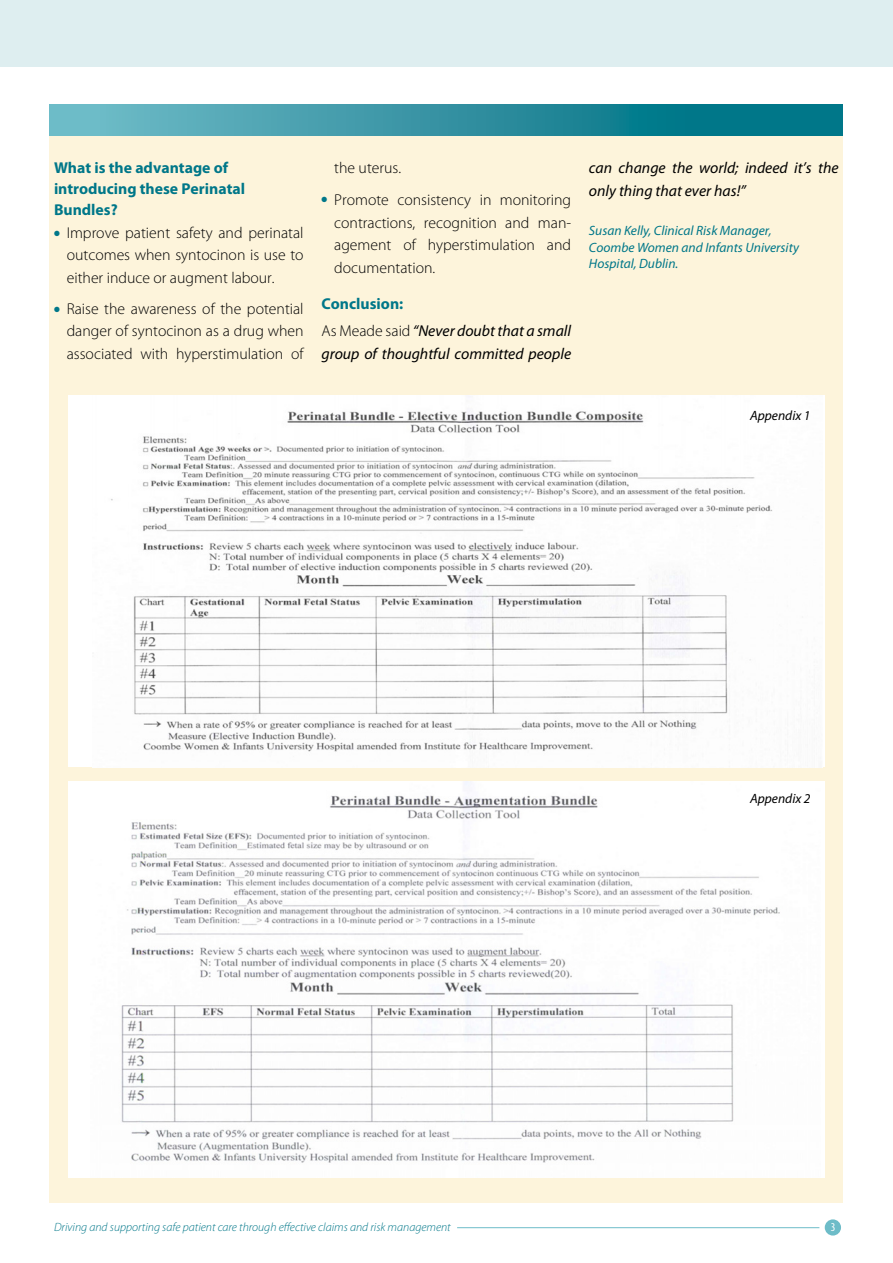
<style>
.page{position:relative;width:893px;height:1263px;background:#fff}
.page>*{position:absolute;margin:0;border:0;box-sizing:border-box;transform-origin:0 0}
.t1{font:300 15.75px/22.8px "Myriad Pro";color:#000;text-align:justify}
.t2{font:italic 15.75px/27px "Myriad Pro";color:#000}
.t3{font:700 15.75px/21px "Myriad Pro";color:#007789}
.t4{font:italic 13.5px/16.5px "Myriad Pro";color:#007789}
.t5{font:italic 13.5px "Myriad Pro";color:#000}
.t6{font:italic 300 12px "Myriad Pro";color:#007789}
.t7{font:condensed 12px "Myriad Pro";color:#fff}
.s1{color:#007789}
.s2{font-weight:700;font-style:normal;color:#007789}
.s3{font-weight:300;font-style:normal}
</style>
<div class="page">
<div style="left:0;top:0;width:893px;height:67px;background:#deeef0"></div>
<svg style="left:50px;top:104px;width:793px;height:32px;background:#3193a3"></svg>
<div style="left:50px;top:136px;width:793px;height:1067px;background:#fdf4db"></div>
<div style="left:825px;top:1219px;width:16px;height:16px;background:#6dbcc8;border-radius:50%"></div>
<hr style="left:457px;top:1227px;width:362px;height:1px;background:#6dbcc8">
<div style="left:68px;top:781px;width:757px;height:397px;background:#fff"></div>
<img style="left:121px;top:781px;width:659px;height:382px">
<div style="left:68px;top:396px;width:757px;height:371px;background:#fff"></div>
<img style="left:111px;top:411px;width:662px;height:341px">
<p class="t3" style="left:54px;top:159px;width:193px">What is the advantage of introducing these Perinatal<br>Bundles?</p>
<p class="t1" style="left:67px;top:223px;width:238px;text-indent:-13px"><span class="s1">●</span> Improve patient safety and perinatal outcomes when syntocinon is use to either induce or augment labour.</p>
<p class="t1" style="left:67px;top:299px;width:238px;text-indent:-13px"><span class="s1">●</span> Raise the awareness of the potential danger of syntocinon as a drug when associated with hyperstimulation of</p>
<p class="t1" style="left:334px;top:158px;width:68px">the uterus.</p>
<p class="t1" style="left:334px;top:189px;width:238px;text-indent:-13px"><span class="s1">●</span> Promote consistency in monitoring contractions, recognition and man&shy;agement of hyperstimulation and documentation.</p>
<p class="t2" style="left:321px;top:291px;width:251px"><span class="s2">Conclusion:<br></span><span class="s3">As Meade said</span> “Never doubt that a small</p>
<p class="t2" style="left:321px;top:341px;width:251px">group of thoughtful committed people</p>
<p class="t2" style="left:589px;top:158px;width:251px;line-height:22.6px">can change the world; indeed it’s the only thing that ever has!”</p>
<p class="t4" style="left:589px;top:223px;width:212px">Susan Kelly, Clinical Risk Manager,<br>Coombe Women and Infants University<br>Hospital, Dublin.</p>
<p class="t5" style="left:750px;top:411px;width:62px">Appendix 1</p>
<p class="t5" style="left:750px;top:794px;width:62px">Appendix 2</p>
<p class="t6" style="left:54px;top:1222px;width:398px">Driving and supporting safe patient care through effective claims and risk management</p>
<p class="t7" style="left:831px;top:1223px;width:6px">3</p>
</div>
